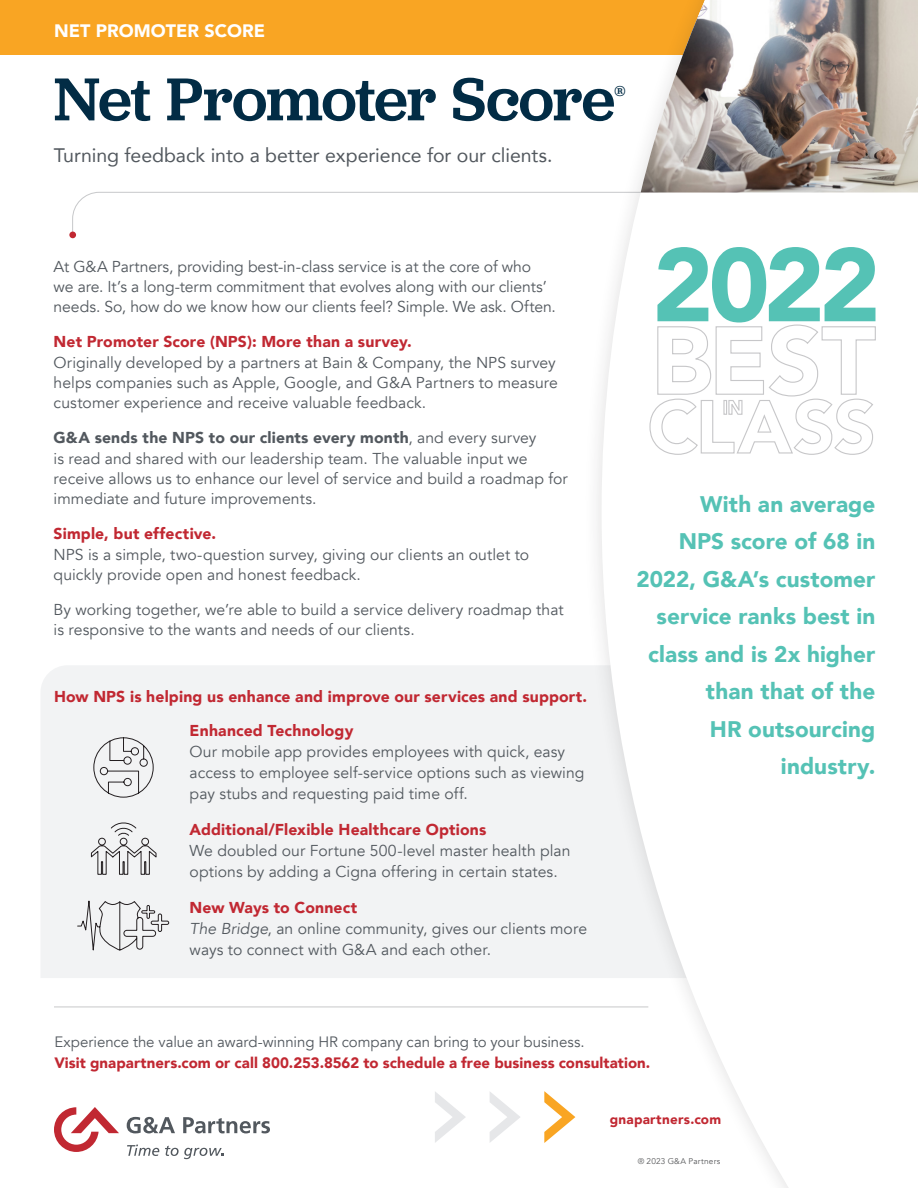
<style>
.page{position:relative;width:918px;height:1188px;background:#fff}
.page>*{position:absolute;margin:0;border:0;box-sizing:border-box;transform-origin:0 0}
.Headline{font:500 63px "Jubilat";letter-spacing:-.015em;color:#022c45}
.Body_Copy{font:900 22.5px/37.5px "Avenir";letter-spacing:.005em;color:#55c2b5;text-align:right}
.Headline-2{font:19.5px "Avenir";color:#52585e}
.t1{font:900 18px "Avenir";color:#fff}
.Body_Copy-2{font:15.75px/20.2px "Avenir";letter-spacing:.005em;color:#52585e}
.Body_Copy-3{font:900 15.75px "Avenir";letter-spacing:.01em;color:#c12832}
.Body_Copy-4{font:900 15px "Avenir";letter-spacing:.005em;color:#c12832}
.Body_Copy-5{font:15px "Avenir";letter-spacing:-.005em;color:#52585e}
.Headline-3{font:500 15px "Jubilat";color:#022c45}
.Body_Copy-6{font:900 13.5px "Avenir";letter-spacing:.02em;color:#c12832}
.Body_Copy-7{font:8.25px "Avenir";letter-spacing:.025em;color:#57585a}
.s1{font-weight:900}
.s2{font-style:italic}
</style>
<div class="page">
<div style="left:41px;top:666px;width:541px;height:312px;background:#f2f3f4"></div>
<svg style="left:93px;top:737px;width:61px;height:61px"></svg>
<svg style="left:91px;top:821px;width:66px;height:54px"></svg>
<svg style="left:77px;top:894px;width:92px;height:64px"></svg>
<div style="left:0;top:0;width:740px;height:55px;background:#f9a523"></div>
<svg style="left:72px;top:192px;width:510px;height:41px"></svg>
<div style="left:582px;top:0;width:336px;height:1188px;background:#231f20;opacity:.15"></div>
<svg style="left:602px;top:0;width:316px;height:1188px"></svg>
<div style="left:69px;top:232px;width:7px;height:6px;background:#c12832;border-radius:50%"></div>
<img style="left:641px;top:0;width:277px;height:193px">
<svg style="left:54px;top:1107px;width:65px;height:45px"></svg>
<svg style="left:127px;top:1117px;width:48px;height:16px"></svg>
<svg style="left:183px;top:1117px;width:87px;height:16px"></svg>
<svg style="left:127px;top:1145px;width:32px;height:11px"></svg>
<svg style="left:165px;top:1146px;width:59px;height:13px"></svg>
<svg style="left:544px;top:1091px;width:31px;height:52px"></svg>
<svg style="left:490px;top:1092px;width:30px;height:50px"></svg>
<svg style="left:435px;top:1092px;width:31px;height:51px"></svg>
<hr style="left:54px;top:1007px;width:594px;height:1px;background:#c7c8ca">
<svg style="left:649px;top:247px;width:227px;height:208px"></svg>
<p class="t1" style="left:54px;top:15px;width:212px">NET PROMOTER SCORE</p>
<p class="Headline" style="left:54px;top:58px;width:563px">Net Promoter Score</p>
<p class="Headline-3" style="left:614px;top:82px;width:13px">®</p>
<p class="Headline-2" style="left:54px;top:139px;width:500px">Turning feedback into a better experience for our clients.</p>
<p class="Body_Copy-2" style="left:54px;top:256px;width:504px">At G&amp;A Partners, providing best-in-class service is at the core of who<br>we are. It’s a long-term commitment that evolves along with our clients’ needs. So, how do we know how our clients feel? Simple. We ask. Often.</p>
<p class="Body_Copy-3" style="left:54px;top:328px;width:360px">Net Promoter Score (NPS): More than a survey.</p>
<p class="Body_Copy-2" style="left:54px;top:352px;width:506px">Originally developed by a partners at Bain &amp; Company, the NPS survey helps companies such as Apple, Google, and G&amp;A Partners to measure customer experience and receive valuable feedback.</p>
<p class="Body_Copy-2" style="left:54px;top:428px;width:516px"><span class="s1">G&amp;A sends the NPS to our clients every month</span>, and every survey<br>is read and shared with our leadership team. The valuable input we receive allows us to enhance our level of service and build a roadmap for immediate and future improvements.</p>
<p class="Body_Copy-3" style="left:54px;top:520px;width:164px">Simple, but effective.</p>
<p class="Body_Copy-2" style="left:54px;top:544px;width:477px">NPS is a simple, two-question survey, giving our clients an outlet to quickly provide open and honest feedback.</p>
<p class="Body_Copy-2" style="left:54px;top:600px;width:512px">By working together, we’re able to build a service delivery roadmap that is responsive to the wants and needs of our clients.</p>
<p class="Body_Copy-3" style="left:54px;top:683px;width:535px">How NPS is helping us enhance and improve our services and support.</p>
<p class="Body_Copy-3" style="left:190px;top:717px;width:165px">Enhanced Technology</p>
<p class="Body_Copy-2" style="left:190px;top:741px;width:396px;line-height:21px">Our mobile app provides employees with quick, easy access to employee self-service options such as viewing pay stubs and requesting paid time off.</p>
<p class="Body_Copy-3" style="left:190px;top:816px;width:298px">Additional/Flexible Healthcare Options</p>
<p class="Body_Copy-2" style="left:190px;top:840px;width:383px">We doubled our Fortune 500-level master health plan</p>
<p class="Body_Copy-2" style="left:190px;top:861px;width:370px">options by adding a Cigna offering in certain states.</p>
<p class="Body_Copy-3" style="left:190px;top:894px;width:169px">New Ways to Connect</p>
<p class="Body_Copy-2" style="left:190px;top:918px;width:399px;line-height:21px"><span class="s2">The Bridge</span>, an online community, gives our clients more ways to connect with G&amp;A and each other.</p>
<p class="Body_Copy" style="left:700px;top:485px;width:177px">With an average</p>
<p class="Body_Copy" style="left:636px;top:522px;width:240px">NPS score of 68 in<br>2022, G&amp;A’s customer service ranks best in class and is 2x higher than that of the</p>
<p class="Body_Copy" style="left:710px;top:710px;width:167px">HR outsourcing industry.</p>
<p class="Body_Copy-5" style="left:54px;top:1032px;width:532px">Experience the value an award-winning HR company can bring to your business.</p>
<p class="Body_Copy-4" style="left:54px;top:1049px;width:598px">Visit gnapartners.com or call 800.253.8562 to schedule a free business consultation.</p>
<p class="Body_Copy-6" style="left:610px;top:1108px;width:113px">gnapartners.com</p>
<p class="Body_Copy-7" style="left:638px;top:1156px;width:84px">® 2023 G&amp;A Partners</p>
</div>
